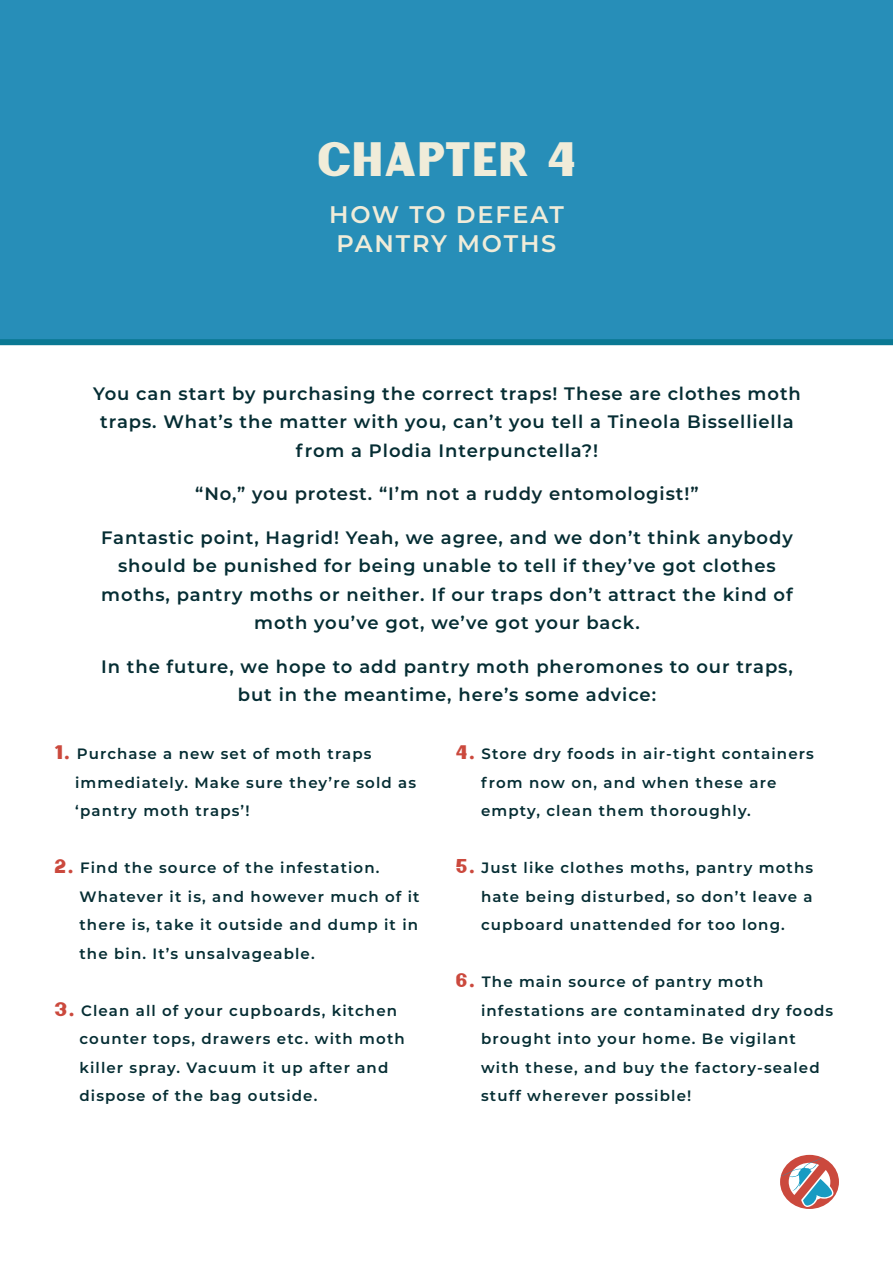
<style>
.page{position:relative;width:893px;height:1263px;background:#fff}
.page>*{position:absolute;margin:0;border:0;box-sizing:border-box;transform-origin:0 0}
.t1{font:48px "Milan";color:#f0ecd9}
.t2{font:600 24px "Montserrat";letter-spacing:.075em;color:#f0ecd9}
.t3{font:600 18px/28.5px "Montserrat";letter-spacing:.05em;color:#052d33;text-align:center}
.t4{font:600 18px "Montserrat";letter-spacing:.05em;color:#092c31}
.t5{font:600 15px/28.5px "Montserrat";letter-spacing:.075em;color:#052d33}
.s1{font-family:"Milan";font-weight:400;font-size:19.5px;color:#cb493d}
</style>
<div class="page">
<svg style="left:780px;top:1155px;width:59px;height:54px"></svg>
<div style="left:0;top:0;width:893px;height:339px;background:#278eb8"></div>
<div style="left:0;top:339px;width:893px;height:6px;background:#0a7893"></div>
<p class="t1" style="left:316px;top:132px;width:262px">CHAPTER 4</p>
<p class="t2" style="left:329px;top:197px;width:236px">HOW TO DEFEAT</p>
<p class="t2" style="left:337px;top:226px;width:221px">PANTRY MOTHS</p>
<p class="t3" style="left:93px;top:378px;width:709px">You can start by purchasing the correct traps! These are clothes moth traps. What’s the matter with you, can’t you tell a Tineola Bisselliella from a Plodia Interpunctella?!</p>
<p class="t4" style="left:195px;top:481px;width:505px">“No,” you protest. “I’m not a ruddy entomologist!”</p>
<p class="t3" style="left:101px;top:522px;width:693px">Fantastic point, Hagrid! Yeah, we agree, and we don’t think anybody should be punished for being unable to tell if they’ve got clothes moths, pantry moths or neither. If our traps don’t attract the kind of moth you’ve got, we’ve got your back.</p>
<p class="t3" style="left:101px;top:651px;width:693px">In the future, we hope to add pantry moth pheromones to our traps, but in the meantime, here’s some advice:</p>
<p class="t5" style="left:75px;top:739px;width:343px;text-indent:-21px"><span class="s1">1.</span> Purchase a new set of moth traps immediately. Make sure they’re sold as ‘pantry moth traps’!</p>
<p class="t5" style="left:80px;top:853px;width:342px;text-indent:-26px"><span class="s1">2.</span> Find the source of the infestation.<br>Whatever it is, and however much of it there is, take it outside and dump it in the bin. It’s unsalvageable.</p>
<p class="t5" style="left:80px;top:995px;width:327px;text-indent:-26px"><span class="s1">3.</span> Clean all of your cupboards, kitchen counter tops, drawers etc. with moth killer spray. Vacuum it up after and dispose of the bag outside.</p>
<p class="t5" style="left:481px;top:739px;width:334px;text-indent:-26px"><span class="s1">4.</span> Store dry foods in air-tight containers from now on, and when these are empty, clean them thoroughly.</p>
<p class="t5" style="left:481px;top:853px;width:334px;text-align:justify;text-indent:-26px"><span class="s1">5.</span> Just like clothes moths, pantry moths hate being disturbed, so don’t leave a cupboard unattended for too long.</p>
<p class="t5" style="left:481px;top:967px;width:354px;text-indent:-26px"><span class="s1">6.</span> The main source of pantry moth infestations are contaminated dry foods brought into your home. Be vigilant with these, and buy the factory-sealed stuff wherever possible!</p>
</div>
